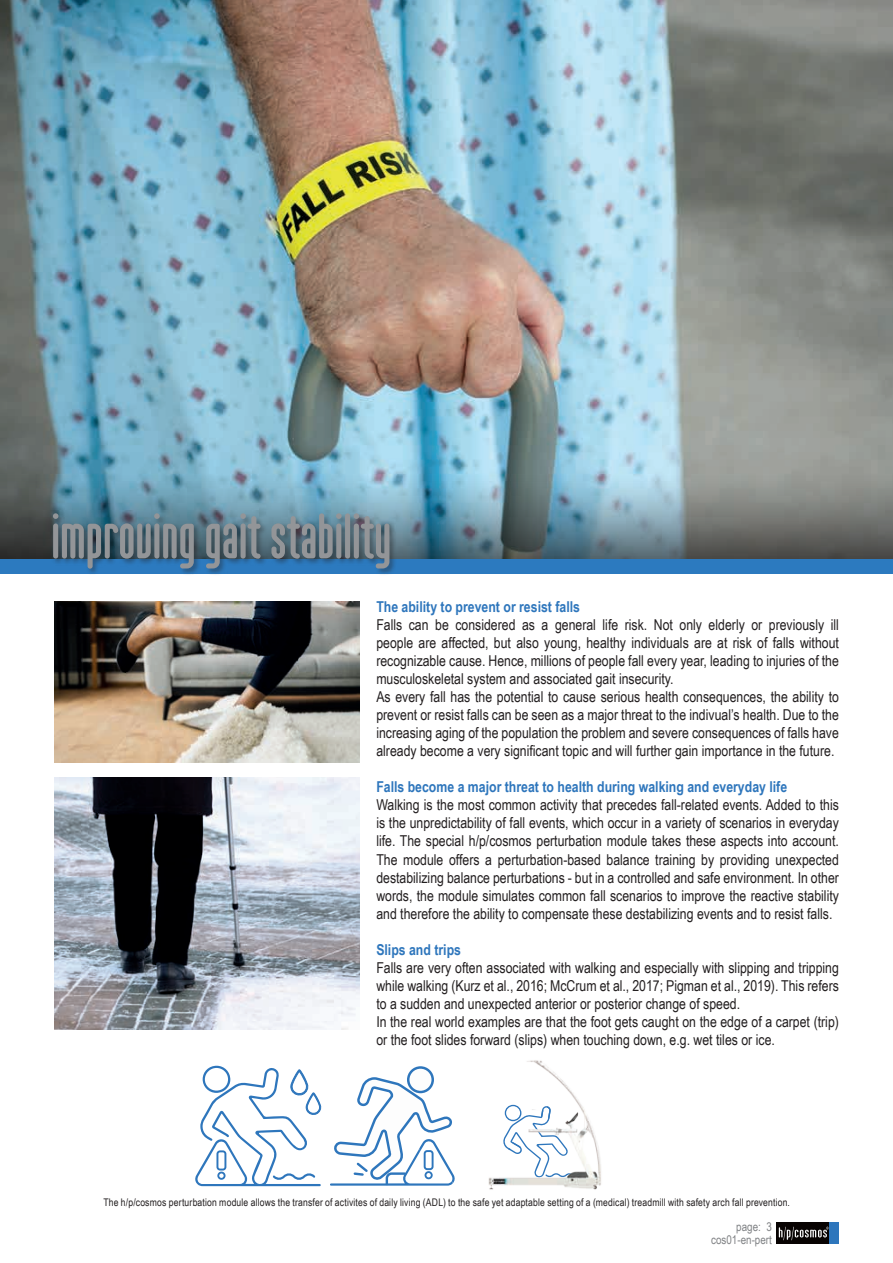
<style>
.page{position:relative;width:893px;height:1263px;background:#fff}
.page>*{position:absolute;margin:0;border:0;box-sizing:border-box;transform-origin:0 0}
.t1{font:57px "Marten Pro";color:#939598}
.t2{font:15px/18px "Arial Narrow";color:#231f20}
.t3{font:700 15px "Arial Narrow";color:#2e76bc}
.t4{font:12px/12.5px "Arial Narrow";color:#808285;text-align:right}
.t5{font:10.5px "Arial Narrow";letter-spacing:.015em;color:#231f20}
</style>
<div class="page">
<div style="left:776px;top:1222px;width:53px;height:22px;background:#080302"></div>
<div style="left:829px;top:1222px;width:10px;height:22px;background:#2e76bc"></div>
<svg style="left:779px;top:1227px;width:50px;height:13px"></svg>
<img style="left:1px;top:0;width:892px;height:462px">
<img style="left:0;top:0;width:1px;height:571px">
<img style="left:0;top:462px;width:893px;height:97px">
<div style="left:0;top:559px;width:893px;height:15px;background:#2c7abf"></div>
<img style="left:54px;top:601px;width:306px;height:161px">
<img style="left:54px;top:777px;width:306px;height:252px">
<img style="left:488px;top:1060px;width:113px;height:130px">
<svg style="left:503px;top:1062px;width:70px;height:117px"></svg>
<svg style="left:195px;top:1066px;width:127px;height:120px"></svg>
<div style="left:216px;top:1150px;width:10px;height:20px;border:2px solid #2e76bc;border-radius:3px"></div>
<div style="left:217px;top:1171px;width:9px;height:9px;border:2px solid #2e76bc;border-radius:50%"></div>
<svg style="left:408px;top:1067px;width:25px;height:25px"></svg>
<div style="left:407px;top:1066px;width:27px;height:27px;border:2px solid #2e76bc;border-radius:50%"></div>
<svg style="left:330px;top:1076px;width:125px;height:110px"></svg>
<div style="left:51px;top:512px;width:346px;height:64px;background:#231f20;opacity:.4"></div>
<h1 class="t1" style="left:51px;top:496px;width:341px">improving gait stability</h1>
<p class="t3" style="left:376px;top:596px;width:205px">The ability to prevent or resist falls</p>
<p class="t2" style="left:376px;top:616px;width:464px">Falls can be considered as a general life risk. Not only elderly or previously ill people are affected, but also young, healthy individuals are at risk of falls without recognizable cause. Hence, millions of people fall every year, leading to injuries of the musculoskeletal system and associated gait insecurity.<br>As every fall has the potential to cause serious health consequences, the ability to prevent or resist falls can be seen as a major threat to the indivual’s health. Due to the increasing aging of the population the problem and severe consequences of falls have already become a very significant topic and will further gain importance in the future.</p>
<p class="t3" style="left:376px;top:776px;width:412px">Falls become a major threat to health during walking and everyday life</p>
<p class="t2" style="left:376px;top:796px;width:464px;text-align:justify">Walking is the most common activity that precedes fall-related events. Added to this is the unpredictability of fall events, which occur in a variety of scenarios in everyday life. The special h/p/cosmos perturbation module takes these aspects into account.<br>The module offers a perturbation-based balance training by providing unexpected destabilizing balance perturbations - but in a controlled and safe environment. In other words, the module simulates common fall scenarios to improve the reactive stability and therefore the ability to compensate these destabilizing events and to resist falls.</p>
<p class="t3" style="left:376px;top:938px;width:86px">Slips and trips</p>
<p class="t2" style="left:376px;top:958px;width:464px">Falls are very often associated with walking and especially with slipping and tripping while walking (Kurz et al., 2016; McCrum et al., 2017; Pigman et al., 2019). This refers to a sudden and unexpected anterior or posterior change of speed.<br>In the real world examples are that the foot gets caught on the edge of a carpet (trip) or the foot slides forward (slips) when touching down, e.g. wet tiles or ice.</p>
<p class="t5" style="left:103px;top:1195px;width:688px">The h/p/cosmos perturbation module allows the transfer of activites of daily living (ADL) to the safe yet adaptable setting of a (medical) treadmill with safety arch fall prevention.</p>
<p class="t4" style="left:711px;top:1220px;width:62px">page: 3 cos01-en-pert</p>
</div>
